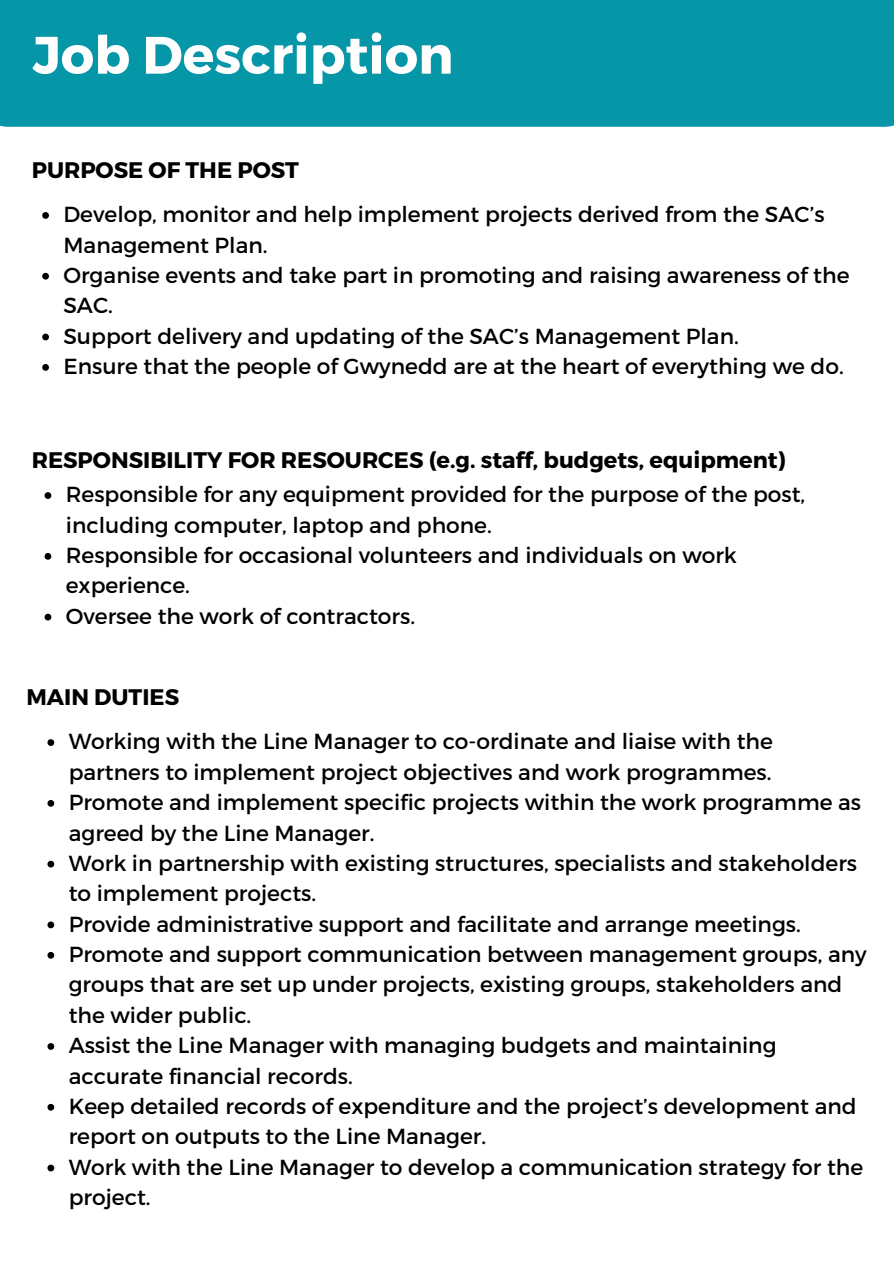
<style>
.page{position:relative;width:894px;height:1264px;background:#fff}
.page>*{position:absolute;margin:0;border:0;box-sizing:border-box;transform-origin:0 0}
.t1{font:700 52.5px "Montserrat";color:#fff}
.t2{font:700 22.5px "Montserrat";color:#000}
.t3{font:21.75px/30.3px "Montserrat";color:#000}
</style>
<div class="page">
<svg style="left:42px;top:212px;width:7px;height:7px"></svg>
<svg style="left:42px;top:273px;width:7px;height:6px"></svg>
<svg style="left:42px;top:333px;width:7px;height:7px"></svg>
<svg style="left:42px;top:364px;width:7px;height:7px"></svg>
<div style="left:0;top:0;width:893px;height:127px;background:#0596a7"></div>
<svg style="left:45px;top:492px;width:6px;height:7px"></svg>
<svg style="left:45px;top:553px;width:6px;height:6px"></svg>
<svg style="left:45px;top:613px;width:6px;height:7px"></svg>
<svg style="left:47px;top:739px;width:7px;height:7px"></svg>
<svg style="left:47px;top:800px;width:7px;height:6px"></svg>
<svg style="left:47px;top:860px;width:7px;height:7px"></svg>
<svg style="left:47px;top:921px;width:7px;height:7px"></svg>
<svg style="left:47px;top:951px;width:7px;height:7px"></svg>
<svg style="left:47px;top:1043px;width:7px;height:6px"></svg>
<svg style="left:47px;top:1103px;width:7px;height:7px"></svg>
<svg style="left:47px;top:1164px;width:7px;height:7px"></svg>
<h1 class="t1" style="left:33px;top:21px;width:422px">Job Description</h1>
<p class="t2" style="left:32px;top:156px;width:269px">PURPOSE OF THE POST</p>
<p class="t3" style="left:63px;top:198px;width:787px">Develop, monitor and help implement projects derived from the SAC’s Management Plan.<br>Organise events and take part in promoting and raising awareness of the SAC.<br>Support delivery and updating of the SAC’s Management Plan.<br>Ensure that the people of Gwynedd are at the heart of everything we do.</p>
<p class="t2" style="left:32px;top:445px;width:755px">RESPONSIBILITY FOR RESOURCES (e.g. staff, budgets, equipment)</p>
<p class="t3" style="left:66px;top:478px;width:740px">Responsible for any equipment provided for the purpose of the post, including computer, laptop and phone.<br>Responsible for occasional volunteers and individuals on work experience.<br>Oversee the work of contractors.</p>
<p class="t2" style="left:26px;top:682px;width:154px">MAIN DUTIES</p>
<p class="t3" style="left:69px;top:725px;width:799px">Working with the Line Manager to co-ordinate and liaise with the partners to implement project objectives and work programmes.<br>Promote and implement specific projects within the work programme as agreed by the Line Manager.<br>Work in partnership with existing structures, specialists and stakeholders to implement projects.<br>Provide administrative support and facilitate and arrange meetings.<br>Promote and support communication between management groups, any groups that are set up under projects, existing groups, stakeholders and the wider public.<br>Assist the Line Manager with managing budgets and maintaining accurate financial records.<br>Keep detailed records of expenditure and the project’s development and report on outputs to the Line Manager.<br>Work with the Line Manager to develop a communication strategy for the project.</p>
</div>
